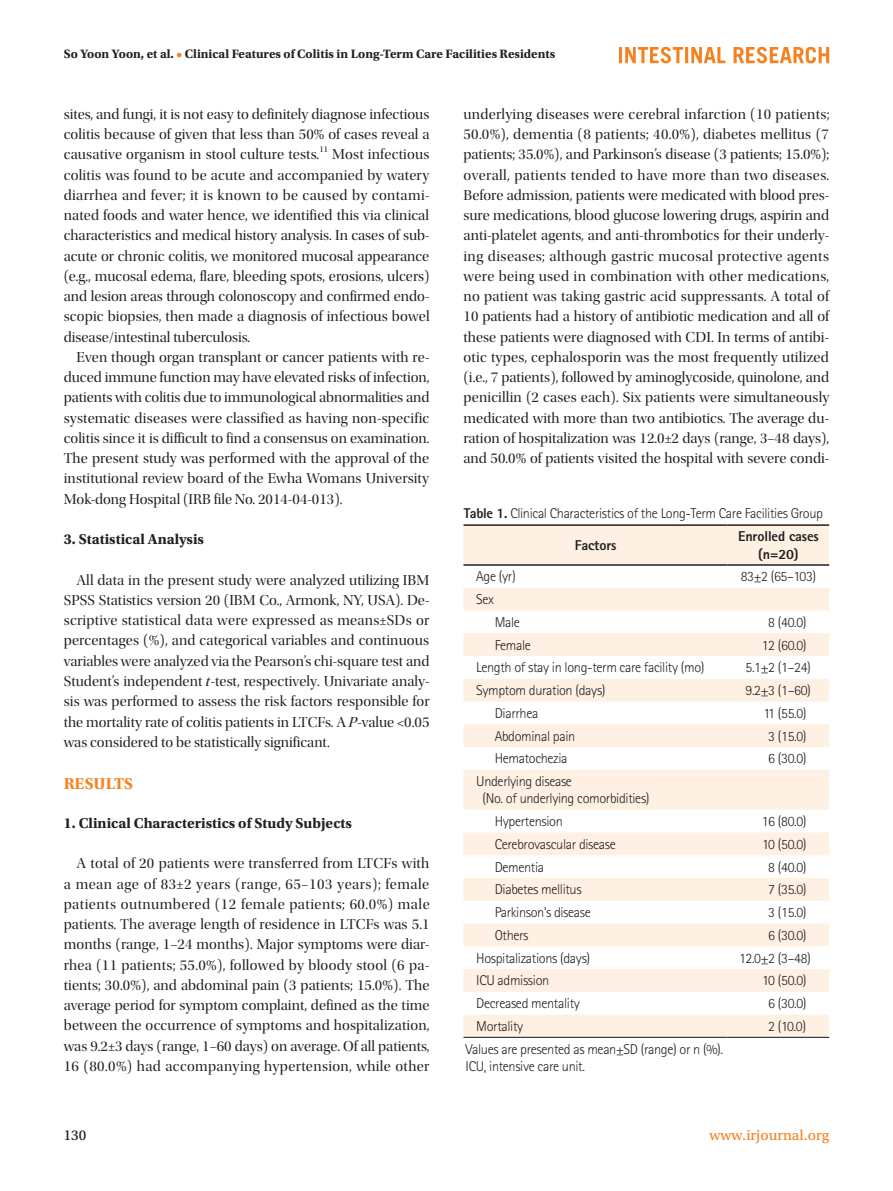
<style>
.page{position:relative;width:893px;height:1191px;background:#fff}
.page>*{position:absolute;margin:0;border:0;box-sizing:border-box;transform-origin:0 0}
.영문-서론{font:700 16.5px "Utopia Std";color:#f58220}
.영문본문{font:15px/20.2px "Utopia Std Disp";color:#231f20;text-align:justify}
.영문-서론1{font:700 15px "Utopia Std";color:#231f20}
.본문-홈피{font:15px "Utopia Std Capt";color:#f58220}
.본문-페이지번호{font:15px "Utopia Std Capt";color:#231f20}
.영문-표{font:300 14.25px "Rotis Sans Serif Std";letter-spacing:-.025em;color:#231f20}
.표-line{font:800 14.25px/17.1px "Rotis Sans Serif Std";letter-spacing:-.01em;color:#231f20;text-align:center}
.머리말-짝수{font:700 12.75px "Utopia Std";color:#231f20}
.영문본문-2{font:8.7px "Utopia Std Disp";color:#231f20}
.s1{color:#f58220}
.s2{font-style:italic}
.s3{font-weight:800}
</style>
<div class="page">
<svg style="left:619px;top:47px;width:210px;height:16px"></svg>
<svg style="left:463px;top:526px;width:366px;height:510px;fill:#fef0e2"></svg>
<hr style="left:463px;top:524px;width:265px;height:2px;background:#231f20">
<hr style="left:728px;top:524px;width:101px;height:2px;background:#231f20">
<hr style="left:463px;top:564px;width:265px;height:2px;background:#231f20">
<hr style="left:728px;top:564px;width:101px;height:2px;background:#231f20">
<hr style="left:463px;top:1036px;width:265px;height:1px;background:#231f20">
<hr style="left:728px;top:1036px;width:101px;height:1px;background:#231f20">
<p class="머리말-짝수" style="left:64px;top:47px;width:493px">So Yoon Yoon, et al. <span class="s1">•</span> Clinical Features of Colitis in Long-Term Care Facilities Residents</p>
<p class="영문본문" style="left:64px;top:104px;width:367px">sites, and fungi, it is not easy to definitely diagnose infectious colitis because of given that less than 50% of cases reveal a causative organism in stool culture tests.</p>
<p class="영문본문-2" style="left:319px;top:145px;width:10px">11</p>
<p class="영문본문" style="left:64px;top:145px;width:367px;text-indent:269px">Most infectious colitis was found to be acute and accompanied by watery diarrhea and fever; it is known to be caused by contami&shy;nated foods and water hence, we identified this via clinical characteristics and medical history analysis. In cases of sub&shy;acute or chronic colitis, we monitored mucosal appearance (e.g., mucosal edema, flare, bleeding spots, erosions, ulcers) and lesion areas through colonoscopy and confirmed endo&shy;scopic biopsies, then made a diagnosis of infectious bowel disease/intestinal tuberculosis.</p>
<p class="영문본문" style="left:64px;top:347px;width:367px;text-indent:13px">Even though organ transplant or cancer patients with re&shy;duced immune function may have elevated risks of infection, patients with colitis due to immunological abnormalities and systematic diseases were classified as having non-specific colitis since it is difficult to find a consensus on examination.<br>The present study was performed with the approval of the institutional review board of the Ewha Womans University Mok-dong Hospital (IRB file No. 2014-04-013).</p>
<p class="영문-서론1" style="left:64px;top:530px;width:142px">3. Statistical Analysis</p>
<p class="영문본문" style="left:64px;top:570px;width:367px;text-indent:13px">All data in the present study were analyzed utilizing IBM SPSS Statistics version 20 (IBM Co., Armonk, NY, USA). De&shy;scriptive statistical data were expressed as means±SDs or percentages (%), and categorical variables and continuous variables were analyzed via the Pearson’s chi-square test and Student’s independent <span class="s2">t</span>-test, respectively. Univariate analy&shy;sis was performed to assess the risk factors responsible for the mortality rate of colitis patients in LTCFs. A <span class="s2">P</span>-value &lt;0.05 was considered to be statistically significant.</p>
<p class="영문-서론" style="left:64px;top:773px;width:71px">RESULTS</p>
<p class="영문-서론1" style="left:64px;top:814px;width:290px">1. Clinical Characteristics of Study Subjects</p>
<p class="영문본문" style="left:64px;top:853px;width:367px;text-indent:13px">A total of 20 patients were transferred from LTCFs with a mean age of 83±2 years (range, 65−103 years); female patients outnumbered (12 female patients; 60.0%) male patients. The average length of residence in LTCFs was 5.1 months (range, 1−24 months). Major symptoms were diar&shy;rhea (11 patients; 55.0%), followed by bloody stool (6 pa&shy;tients; 30.0%), and abdominal pain (3 patients; 15.0%). The average period for symptom complaint, defined as the time between the occurrence of symptoms and hospitalization, was 9.2±3 days (range, 1−60 days) on average. Of all patients, 16 (80.0%) had accompanying hypertension, while other</p>
<p class="영문본문" style="left:463px;top:104px;width:367px">underlying diseases were cerebral infarction (10 patients; 50.0%), dementia (8 patients; 40.0%), diabetes mellitus (7 patients; 35.0%), and Parkinson’s disease (3 patients; 15.0%); overall, patients tended to have more than two diseases.<br>Before admission, patients were medicated with blood pres&shy;sure medications, blood glucose lowering drugs, aspirin and anti-platelet agents, and anti-thrombotics for their underly&shy;ing diseases; although gastric mucosal protective agents were being used in combination with other medications, no patient was taking gastric acid suppressants. A total of 10 patients had a history of antibiotic medication and all of these patients were diagnosed with CDI. In terms of antibi&shy;otic types, cephalosporin was the most frequently utilized (i.e., 7 patients), followed by aminoglycoside, quinolone, and penicillin (2 cases each). Six patients were simultaneously medicated with more than two antibiotics. The average du&shy;ration of hospitalization was 12.0±2 days (range, 3−48 days), and 50.0% of patients visited the hospital with severe condi-</p>
<p class="영문-표" style="left:464px;top:505px;width:361px"><span class="s3">Table 1.</span> Clinical Characteristics of the Long-Term Care Facilities Group</p>
<p class="표-line" style="left:575px;top:536px;width:43px">Factors</p>
<p class="표-line" style="left:738px;top:528px;width:82px">Enrolled cases (n=20)</p>
<p class="영문-표" style="left:476px;top:568px;width:41px">Age (yr)</p>
<p class="영문-표" style="left:741px;top:568px;width:77px">83±2 (65–103)</p>
<p class="영문-표" style="left:476px;top:591px;width:19px">Sex</p>
<p class="영문-표" style="left:495px;top:614px;width:27px">Male</p>
<p class="영문-표" style="left:768px;top:614px;width:40px">8 (40.0)</p>
<p class="영문-표" style="left:495px;top:636px;width:38px">Female</p>
<p class="영문-표" style="left:762px;top:636px;width:46px">12 (60.0)</p>
<p class="영문-표" style="left:476px;top:659px;width:230px">Length of stay in long-term care facility (mo)</p>
<p class="영문-표" style="left:745px;top:659px;width:67px">5.1±2 (1–24)</p>
<p class="영문-표" style="left:476px;top:682px;width:131px">Symptom duration (days)</p>
<p class="영문-표" style="left:745px;top:682px;width:67px">9.2±3 (1–60)</p>
<p class="영문-표" style="left:495px;top:705px;width:45px">Diarrhea</p>
<p class="영문-표" style="left:763px;top:705px;width:45px">11 (55.0)</p>
<p class="영문-표" style="left:495px;top:727px;width:82px">Abdominal pain</p>
<p class="영문-표" style="left:768px;top:727px;width:40px">3 (15.0)</p>
<p class="영문-표" style="left:495px;top:750px;width:74px">Hematochezia</p>
<p class="영문-표" style="left:768px;top:750px;width:40px">6 (30.0)</p>
<p class="영문-표" style="left:476px;top:773px;width:97px">Underlying disease</p>
<p class="영문-표" style="left:482px;top:790px;width:169px">(No. of underlying comorbidities)</p>
<p class="영문-표" style="left:495px;top:813px;width:70px">Hypertension</p>
<p class="영문-표" style="left:762px;top:813px;width:46px">16 (80.0)</p>
<p class="영문-표" style="left:495px;top:835px;width:123px">Cerebrovascular disease</p>
<p class="영문-표" style="left:762px;top:835px;width:46px">10 (50.0)</p>
<p class="영문-표" style="left:495px;top:858px;width:51px">Dementia</p>
<p class="영문-표" style="left:768px;top:858px;width:40px">8 (40.0)</p>
<p class="영문-표" style="left:495px;top:881px;width:88px">Diabetes mellitus</p>
<p class="영문-표" style="left:768px;top:881px;width:40px">7 (35.0)</p>
<p class="영문-표" style="left:495px;top:904px;width:98px">Parkinson’s disease</p>
<p class="영문-표" style="left:768px;top:904px;width:40px">3 (15.0)</p>
<p class="영문-표" style="left:495px;top:926px;width:35px">Others</p>
<p class="영문-표" style="left:768px;top:926px;width:40px">6 (30.0)</p>
<p class="영문-표" style="left:476px;top:949px;width:116px">Hospitalizations (days)</p>
<p class="영문-표" style="left:739px;top:949px;width:73px">12.0±2 (3–48)</p>
<p class="영문-표" style="left:476px;top:972px;width:75px">ICU admission</p>
<p class="영문-표" style="left:762px;top:972px;width:46px">10 (50.0)</p>
<p class="영문-표" style="left:476px;top:995px;width:105px">Decreased mentality</p>
<p class="영문-표" style="left:768px;top:995px;width:40px">6 (30.0)</p>
<p class="영문-표" style="left:476px;top:1018px;width:49px">Mortality</p>
<p class="영문-표" style="left:768px;top:1018px;width:39px">2 (10.0)</p>
<p class="영문-표" style="left:466px;top:1040px;width:259px">Values are presented as mean±SD (range) or n (%).</p>
<p class="영문-표" style="left:466px;top:1057px;width:121px">ICU, intensive care unit.</p>
<p class="본문-페이지번호" style="left:64px;top:1126px;width:24px">130</p>
<p class="본문-홈피" style="left:710px;top:1126px;width:121px">www.irjournal.org</p>
</div>
